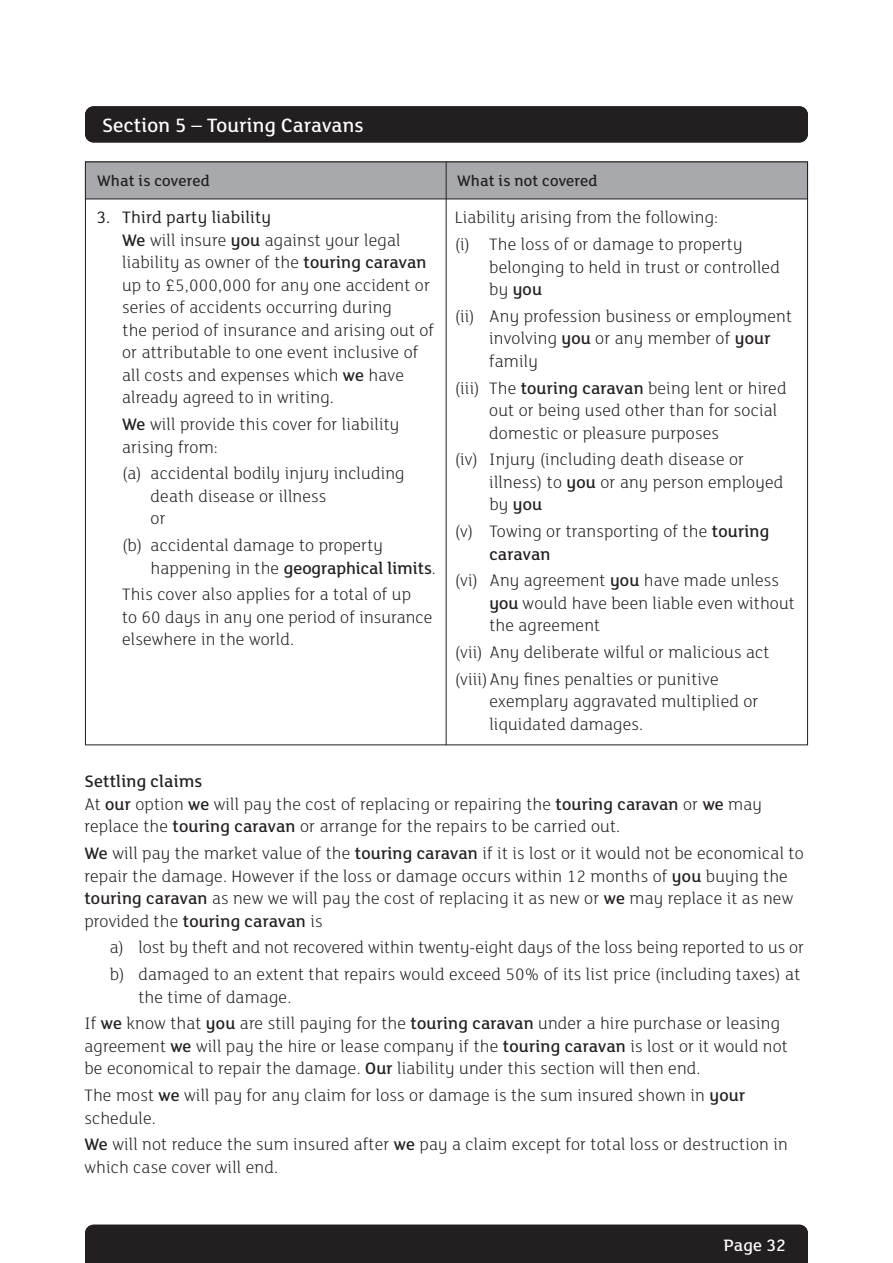
<style>
.page{position:relative;width:893px;height:1263px;background:#fff}
.page>*{position:absolute;margin:0;border:0;box-sizing:border-box;transform-origin:0 0}
.t1{font:500 21px "FS Lola";letter-spacing:.01em;color:#fff}
.t2{font:300 18px/22.5px "FS Lola";letter-spacing:.01em;color:#231f20}
.t3{font:500 18px "FS Lola";letter-spacing:.01em;color:#fff}
.t4{font:500 16.5px "FS Lola";letter-spacing:.01em;color:#231f20}
.s1{font-weight:400}
.s2{font-weight:500}
</style>
<div class="page">
<div style="left:85px;top:1225px;width:723px;height:38px;background:#231f20"></div>
<div style="left:85px;top:106px;width:723px;height:36px;background:#231f20;border-radius:9px"></div>
<div style="left:85px;top:162px;width:722px;height:37px;background:#a8a9ad"></div>
<hr style="left:446px;top:162px;width:1px;height:583px;background:#231f20">
<p class="t1" style="left:102px;top:112px;width:263px">Section 5 – Touring Caravans</p>
<p class="t4" style="left:97px;top:170px;width:114px">What is covered</p>
<p class="t4" style="left:457px;top:170px;width:142px">What is not covered</p>
<p class="t2" style="left:122px;top:206px;width:314px;text-indent:-26px"><span class="s1">3. Third party liability<br></span><span class="s2">We</span> will insure <span class="s2">you</span> against your legal liability as owner of the <span class="s2">touring caravan </span>up to £5,000,000 for any one accident or series of accidents occurring during<br>the period of insurance and arising out of or attributable to one event inclusive of all costs and expenses which <span class="s2">we</span> have already agreed to in writing.</p>
<p class="t2" style="left:122px;top:412px;width:279px"><span class="s2">We</span> will provide this cover for liability arising from:</p>
<p class="t2" style="left:151px;top:462px;width:255px;text-indent:-28px">(a) accidental bodily injury including death disease or illness<br>or</p>
<p class="t2" style="left:151px;top:533px;width:287px;text-indent:-28px">(b) accidental damage to property happening in the <span class="s2">geographical limits</span>.</p>
<p class="t2" style="left:122px;top:583px;width:312px">This cover also applies for a total of up<br>to 60 days in any one period of insurance elsewhere in the world.</p>
<p class="t1" style="left:102px;top:112px;width:75px">XXXXXX</p>
<p class="t2" style="left:455px;top:203px;width:289px;line-height:26.7px">Liability arising from the following:<br>(i) The loss of or damage to property</p>
<p class="t2" style="left:489px;top:255px;width:292px">belonging to held in trust or controlled by <span class="s2">you</span></p>
<p class="t2" style="left:489px;top:304px;width:304px;text-indent:-35px">(ii) Any profession business or employment involving <span class="s2">you</span> or any member of <span class="s2">your </span>family</p>
<p class="t2" style="left:489px;top:376px;width:299px;text-indent:-35px">(iii) The <span class="s2">touring caravan</span> being lent or hired out or being used other than for social domestic or pleasure purposes</p>
<p class="t2" style="left:489px;top:448px;width:295px;text-indent:-35px">(iv) Injury (including death disease or illness) to <span class="s2">you</span> or any person employed by <span class="s2">you</span></p>
<p class="t2" style="left:489px;top:519px;width:281px;text-indent:-35px">(v) Towing or transporting of the <span class="s2">touring caravan</span></p>
<p class="t2" style="left:489px;top:569px;width:307px;text-indent:-35px">(vi) Any agreement <span class="s2">you</span> have made unless <span class="s2">you</span> would have been liable even without the agreement</p>
<p class="t2" style="left:455px;top:638px;width:316px;line-height:26.7px">(vii) Any deliberate wilful or malicious act (viii)Any fines penalties or punitive</p>
<p class="t2" style="left:489px;top:690px;width:271px">exemplary aggravated multiplied or liquidated damages.</p>
<p class="t2" style="left:84px;top:770px;width:679px"><span class="s2">Settling claims<br></span>At <span class="s2">our</span> option <span class="s2">we</span> will pay the cost of replacing or repairing the <span class="s2">touring caravan</span> or <span class="s2">we</span> may replace the <span class="s2">touring caravan</span> or arrange for the repairs to be carried out.</p>
<p class="t2" style="left:84px;top:841px;width:721px"><span class="s2">We</span> will pay the market value of the <span class="s2">touring caravan</span> if it is lost or it would not be economical to repair the damage. However if the loss or damage occurs within 12 months of <span class="s2">you</span> buying the <span class="s2">touring caravan</span> as new we will pay the cost of replacing it as new or <span class="s2">we</span> may replace it as new provided the <span class="s2">touring caravan</span> is</p>
<p class="t2" style="left:110px;top:933px;width:696px;line-height:26.7px">a) lost by theft and not recovered within twenty-eight days of the loss being reported to us or b) damaged to an extent that repairs would exceed 50% of its list price (including taxes) at</p>
<p class="t2" style="left:84px;top:983px;width:697px;line-height:26.7px;text-indent:54px">the time of damage.<br>If <span class="s2">we</span> know that <span class="s2">you</span> are still paying for the <span class="s2">touring caravan</span> under a hire purchase or leasing</p>
<p class="t2" style="left:84px;top:1034px;width:705px">agreement <span class="s2">we</span> will pay the hire or lease company if the <span class="s2">touring caravan</span> is lost or it would not be economical to repair the damage. <span class="s2">Our</span> liability under this section will then end.</p>
<p class="t2" style="left:84px;top:1083px;width:662px">The most <span class="s2">we</span> will pay for any claim for loss or damage is the sum insured shown in <span class="s2">your </span>schedule.</p>
<p class="t2" style="left:84px;top:1133px;width:705px"><span class="s2">We</span> will not reduce the sum insured after <span class="s2">we</span> pay a claim except for total loss or destruction in which case cover will end.</p>
<p class="t3" style="left:724px;top:1233px;width:63px">Page 32</p>
<p class="t3" style="left:727px;top:1233px;width:63px">Page 32</p>
</div>
